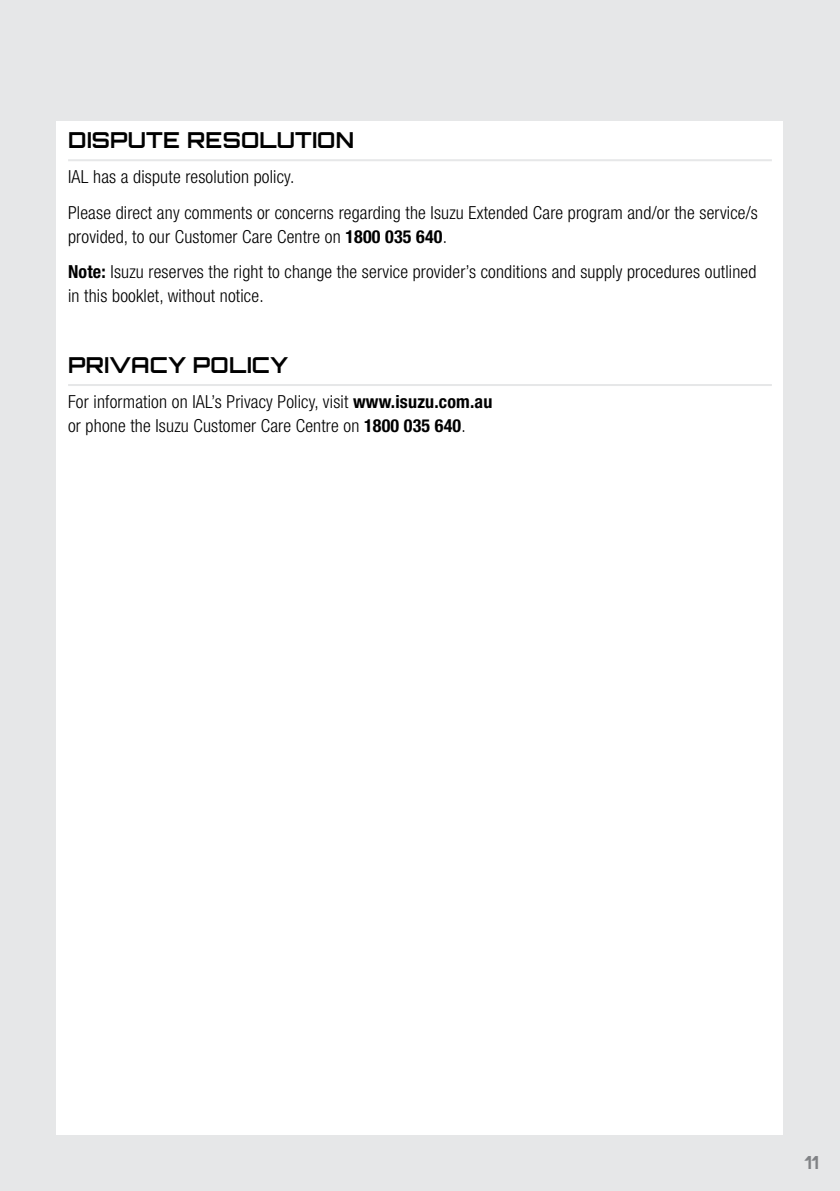
<style>
.page{position:relative;width:840px;height:1191px;background:#fff}
.page>*{position:absolute;margin:0;border:0;box-sizing:border-box;transform-origin:0 0}
.t1{font:700 22px "Orbitron";letter-spacing:.01em;color:#000}
.t2{font:300 condensed 18px/35.4px "Helvetica Neue";letter-spacing:.01em;color:#000}
.t3{font:700 18px "Orbitron";color:#808285}
.s1{font-weight:700}
</style>
<div class="page">
<div style="left:0;top:0;width:839px;height:1191px;background:#e6e7e8"></div>
<div style="left:57px;top:57px;width:725px;height:1077px;background:#fff"></div>
<hr style="left:68px;top:159px;width:703px;height:2px;background:#e6e7e8">
<hr style="left:68px;top:384px;width:703px;height:2px;background:#e6e7e8">
<div style="left:0;top:0;width:839px;height:120px;background:#e6e7e8"></div>
<p class="t1" style="left:68px;top:127px;width:287px">DISPUTE RESOLUTION</p>
<p class="t2" style="left:68px;top:159px;width:691px">IAL has a dispute resolution policy.<br>Please direct any comments or concerns regarding the Isuzu Extended Care program and/or the service/s</p>
<p class="t2" style="left:68px;top:218px;width:689px">provided, to our Customer Care Centre on <span class="s1">1800 035 640</span>.<br><span class="s1">Note:</span> Isuzu reserves the right to change the service provider’s conditions and supply procedures outlined</p>
<p class="t2" style="left:68px;top:278px;width:197px">in this booklet, without notice.</p>
<p class="t1" style="left:68px;top:351px;width:221px">PRIVACY POLICY</p>
<p class="t2" style="left:68px;top:389px;width:425px;line-height:24px">For information on IAL’s Privacy Policy, visit <span class="s1">www.isuzu.com.au </span>or phone the Isuzu Customer Care Centre on <span class="s1">1800 035 640</span>.</p>
<p class="t3" style="left:804px;top:1152px;width:16px">11</p>
</div>
